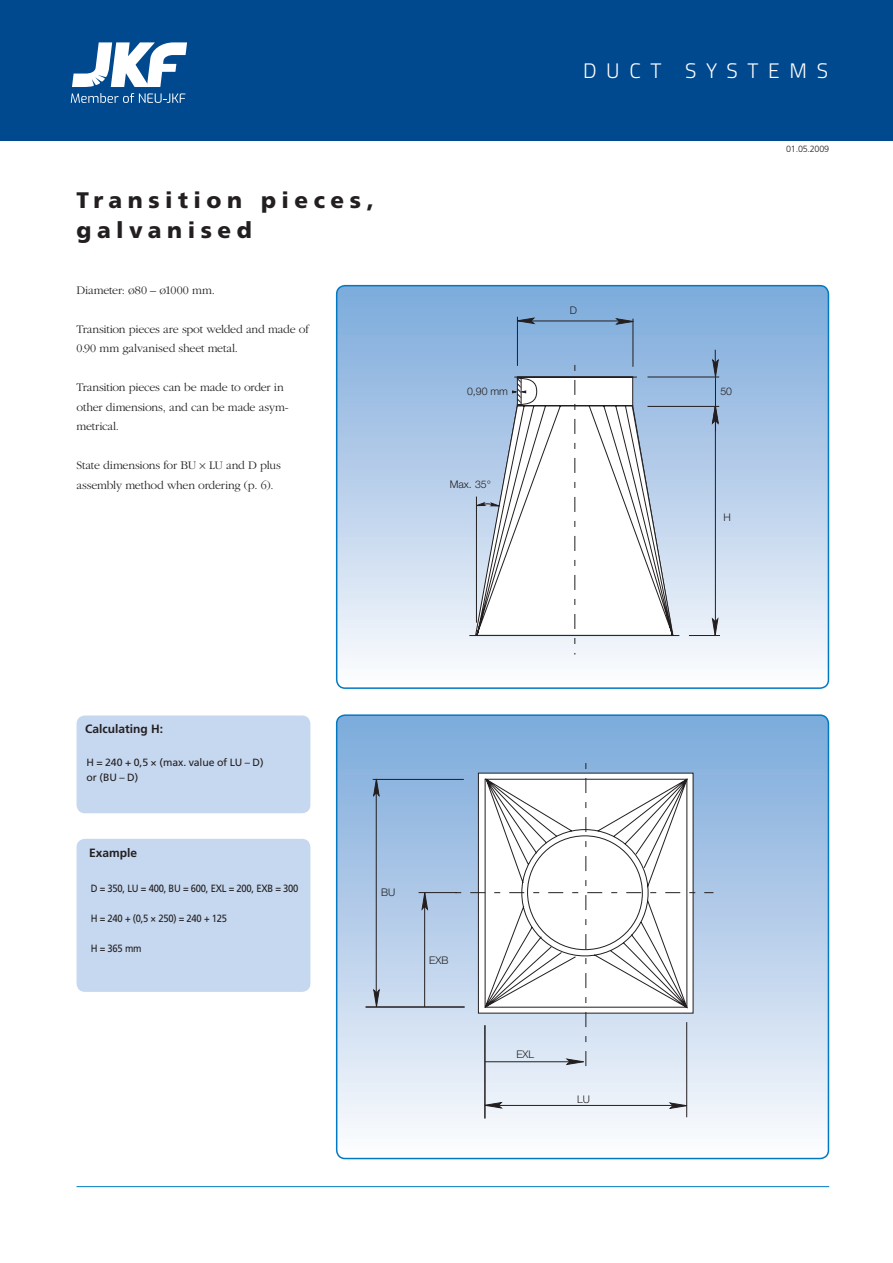
<style>
.page{position:relative;width:893px;height:1263px;background:#fff}
.page>*{position:absolute;margin:0;border:0;box-sizing:border-box;transform-origin:0 0}
.t1{font:900 22.5px/30px "Frutiger LT Std";letter-spacing:.245em;color:#231f20}
.t2{font:300 21px "Titillium";letter-spacing:.46em;color:#fff}
.t3{font:300 12px/19.5px "Garamond";letter-spacing:-.015em;color:#231f20}
.t4{font:700 12px "Frutiger";color:#231f20}
.t5{font:10.5px "Frutiger";letter-spacing:-.025em;color:#231f20;scale:.9 1}
.t6{font:10.5px/15px "Frutiger";letter-spacing:-.025em;color:#231f20}
.t7{font:300 10.5px "Helvetica Neue";color:#231f20}
.t8{font:300 10.5px "Helvetica Neue LT Std";color:#231f20}
.t9{font:300 9px "Frutiger";letter-spacing:-.025em;color:#231f20}
</style>
<div class="page">
<div style="left:0;top:0;width:893px;height:140px;background:#01498e"></div>
<svg style="left:71px;top:42px;width:116px;height:61px"></svg>
<div style="left:77px;top:715px;width:233px;height:98px;background:#c6d8ef;border-radius:9px"></div>
<div style="left:77px;top:839px;width:233px;height:153px;background:#c6d8ef;border-radius:9px"></div>
<svg style="left:337px;top:286px;width:491px;height:402px;background:#bbd2eb"></svg>
<svg style="left:469px;top:321px;width:211px;height:315px;background:#95b9e0"></svg>
<svg style="left:615px;top:318px;width:21px;height:7px"></svg>
<hr style="left:633px;top:319px;width:1px;height:48px;background:#231f20">
<svg style="left:515px;top:318px;width:20px;height:6px"></svg>
<hr style="left:517px;top:317px;width:1px;height:49px;background:#231f20">
<hr style="left:689px;top:635px;width:31px;height:1px;background:#231f20">
<hr style="left:647px;top:406px;width:72px;height:1px;background:#231f20">
<hr style="left:647px;top:377px;width:72px;height:1px;background:#231f20">
<svg style="left:712px;top:350px;width:7px;height:288px;background:#9baabe"></svg>
<svg style="left:473px;top:405px;width:204px;height:249px"></svg>
<svg style="left:475px;top:365px;width:198px;height:289px"></svg>
<div style="left:336px;top:285px;width:493px;height:404px;border:2px solid #0079c2;border-radius:9px"></div>
<svg style="left:337px;top:715px;width:491px;height:443px"></svg>
<hr style="left:486px;top:1105px;width:192px;height:1px;background:#231f20">
<svg style="left:669px;top:1102px;width:20px;height:7px"></svg>
<hr style="left:686px;top:1022px;width:1px;height:95px;background:#231f20">
<svg style="left:482px;top:1102px;width:20px;height:6px"></svg>
<hr style="left:485px;top:1025px;width:1px;height:93px;background:#231f20">
<hr style="left:366px;top:1007px;width:99px;height:1px;background:#231f20">
<svg style="left:373px;top:777px;width:7px;height:232px;background:#91a5bf"></svg>
<hr style="left:373px;top:779px;width:91px;height:1px;background:#231f20">
<svg style="left:455px;top:763px;width:258px;height:305px"></svg>
<svg style="left:422px;top:890px;width:6px;height:117px"></svg>
<hr style="left:419px;top:892px;width:38px;height:1px;background:#231f20">
<div style="left:336px;top:714px;width:493px;height:445px;border:2px solid #0079c2;border-radius:9px"></div>
<hr style="left:77px;top:1186px;width:752px;height:1px;background:#0079c2">
<h1 class="t1" style="left:77px;top:185px;width:299px">Transition pieces, galvanised</h1>
<p class="t3" style="left:77px;top:281px;width:140px">Diameter: ø80 – ø1000 mm.</p>
<p class="t3" style="left:77px;top:320px;width:234px">Transition pieces are spot welded and made of<br>0.90 mm galvanised sheet metal.</p>
<p class="t3" style="left:77px;top:378px;width:214px">Transition pieces can be made to order in other dimensions, and can be made asym&shy;metrical.</p>
<p class="t3" style="left:77px;top:456px;width:206px">State dimensions for BU LU and D plus assembly method when ordering (p. 6).</p>
<p class="t7" style="left:467px;top:384px;width:43px">0,90 mm</p>
<p class="t8" style="left:450px;top:478px;width:43px">Max. 35°</p>
<h2 class="t2" style="left:583px;top:55px;width:246px">DUCT SYSTEMS</h2>
<p class="t9" style="left:786px;top:144px;width:45px">01.05.2009</p>
<p class="t7" style="left:570px;top:304px;width:9px">D</p>
<p class="t7" style="left:720px;top:385px;width:13px">50</p>
<p class="t7" style="left:723px;top:511px;width:9px">H</p>
<p class="t4" style="left:85px;top:722px;width:80px">Calculating H:</p>
<p class="t6" style="left:87px;top:755px;width:179px">H = 240 + 0,5 × (max. value of LU – D) or (BU – D)</p>
<p class="t4" style="left:89px;top:845px;width:50px">Example</p>
<p class="t5" style="left:91px;top:882px;width:232px">D = 350, LU = 400, BU = 600, EXL = 200, EXB = 300</p>
<p class="t5" style="left:91px;top:912px;width:153px">H = 240 + (0,5 × 250) = 240 + 125</p>
<p class="t5" style="left:91px;top:942px;width:58px">H = 365 mm</p>
<p class="t7" style="left:381px;top:886px;width:16px">BU</p>
<p class="t7" style="left:429px;top:953px;width:21px">EXB</p>
<p class="t7" style="left:516px;top:1048px;width:19px">EXL</p>
<p class="t7" style="left:577px;top:1092px;width:14px">LU</p>
</div>
